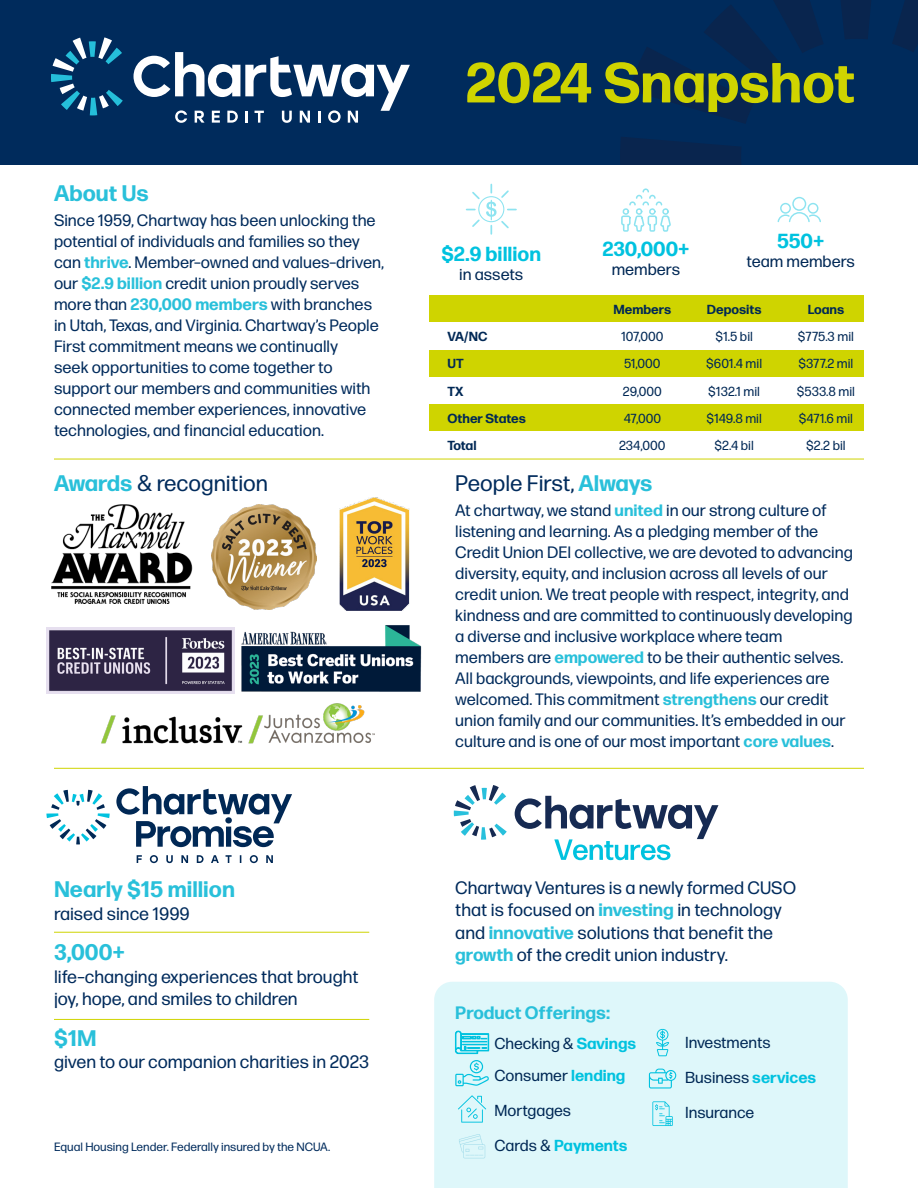
<style>
.page{position:relative;width:918px;height:1188px;background:#fff}
.page>*{position:absolute;margin:0;border:0;box-sizing:border-box;transform-origin:0 0}
.t1{font:700 56.25px "Forma DJR Micro";color:#cfd400}
.t2{font:22.5px "Forma DJR Micro";color:#002b5c}
.t3{font:700 22.5px "Forma DJR Micro";color:#29c0da}
.t4{font:700 20.4px "Forma DJR Micro";color:#00c2df}
.t5{font:18px/22.5px "Forma DJR Micro";color:#002b5c}
.t6{font:700 18px "Forma DJR Micro";color:#29c0da}
.t7{font:16.5px/21px "Forma DJR Micro";color:#002b5c}
.t8{font:16.35px "Forma DJR Micro";color:#002855}
.t9{font:15.9px/31.8px "Forma DJR Micro";color:#002855}
.t10{font:700 15.9px "Forma DJR Micro";color:#00c2df}
.t11{font:13.05px "Forma DJR Micro";color:#002855}
.t12{font:700 13.05px "Forma DJR Micro";color:#002855}
.t13{font:12px "Forma DJR Micro";color:#002b5c}
.s1{font-weight:700;color:#29c0da}
.s2{font-weight:700;color:#00c2df}
.s3{font-weight:400;color:#002855}
</style>
<div class="page">
<img style="left:101px;top:703px;width:273px;height:41px">
<div style="left:434px;top:982px;width:414px;height:206px;background:#def7fa"></div>
<div style="left:0;top:0;width:918px;height:164px;background:#002b5c"></div>
<svg style="left:620px;top:137px;width:121px;height:27px"></svg>
<svg style="left:892px;top:0;width:26px;height:52px"></svg>
<svg style="left:630px;top:0;width:193px;height:123px"></svg>
<svg style="left:841px;top:0;width:30px;height:39px"></svg>
<svg style="left:51px;top:37px;width:72px;height:78px"></svg>
<svg style="left:134px;top:52px;width:276px;height:71px"></svg>
<div style="left:430px;top:350px;width:434px;height:27px;background:#cfd400"></div>
<div style="left:430px;top:295px;width:434px;height:27px;background:#cfd400"></div>
<div style="left:430px;top:404px;width:434px;height:28px;background:#cfd400"></div>
<svg style="left:621px;top:188px;width:50px;height:44px"></svg>
<svg style="left:778px;top:197px;width:43px;height:25px"></svg>
<svg style="left:467px;top:185px;width:49px;height:49px"></svg>
<hr style="left:54px;top:459px;width:810px;height:1px;background:#cfd400">
<hr style="left:54px;top:768px;width:810px;height:1px;background:#cfd400">
<img style="left:51px;top:505px;width:142px;height:98px">
<img style="left:46px;top:628px;width:188px;height:66px">
<hr style="left:54px;top:932px;width:315px;height:1px;background:#cfd400">
<hr style="left:54px;top:1019px;width:315px;height:1px;background:#cfd400">
<svg style="left:46px;top:790px;width:64px;height:55px"></svg>
<svg style="left:137px;top:855px;width:136px;height:8px"></svg>
<svg style="left:116px;top:786px;width:176px;height:61px"></svg>
<svg style="left:454px;top:785px;width:53px;height:55px"></svg>
<svg style="left:515px;top:796px;width:203px;height:64px"></svg>
<svg style="left:455px;top:1031px;width:34px;height:23px"></svg>
<svg style="left:455px;top:1060px;width:34px;height:26px"></svg>
<svg style="left:458px;top:1095px;width:28px;height:28px"></svg>
<svg style="left:459px;top:1134px;width:26px;height:24px"></svg>
<svg style="left:656px;top:1027px;width:13px;height:29px"></svg>
<svg style="left:652px;top:1101px;width:21px;height:25px"></svg>
<svg style="left:649px;top:1069px;width:27px;height:20px"></svg>
<img style="left:339px;top:497px;width:70px;height:114px">
<img style="left:241px;top:625px;width:181px;height:67px">
<img style="left:212px;top:504px;width:104px;height:105px">
<p class="t3" style="left:54px;top:178px;width:96px">About Us</p>
<p class="t7" style="left:54px;top:209px;width:332px">Since 1959, Chartway has been unlocking the potential of individuals and families so they can <span class="s1">thrive</span>. Member–owned and values–driven, our <span class="s1">$2.9 billion</span> credit union proudly serves more than <span class="s1">230,000 members</span> with branches in Utah, Texas, and Virginia. Chartway’s People First commitment means we continually<br>seek opportunities to come together to support our members and communities with connected member experiences, innovative technologies, and financial education.</p>
<p class="t2" style="left:54px;top:469px;width:216px"><span class="s1">Awards</span> &amp; recognition</p>
<p class="t3" style="left:54px;top:875px;width:182px">Nearly $15 million</p>
<p class="t5" style="left:54px;top:902px;width:137px">raised since 1999</p>
<p class="t3" style="left:54px;top:938px;width:73px">3,000+</p>
<p class="t5" style="left:54px;top:965px;width:306px">life–changing experiences that brought joy, hope, and smiles to children</p>
<p class="t3" style="left:54px;top:1023px;width:44px">$1M</p>
<p class="t5" style="left:54px;top:1050px;width:317px">given to our companion charities in 2023</p>
<p class="t13" style="left:54px;top:1139px;width:278px">Equal Housing Lender. Federally insured by the NCUA.</p>
<p class="t1" style="left:465px;top:46px;width:391px">2024 Snapshot</p>
<p class="t4" style="left:777px;top:228px;width:49px">550+</p>
<p class="t4" style="left:602px;top:236px;width:89px">230,000+</p>
<p class="t8" style="left:612px;top:260px;width:70px">members</p>
<p class="t4" style="left:441px;top:241px;width:101px">$2.9 billion</p>
<p class="t8" style="left:747px;top:251px;width:110px">team members</p>
<p class="t8" style="left:459px;top:264px;width:65px">in assets</p>
<p class="t12" style="left:613px;top:301px;width:59px">Members</p>
<p class="t12" style="left:707px;top:301px;width:56px">Deposits</p>
<p class="t12" style="left:808px;top:301px;width:38px">Loans</p>
<p class="t12" style="left:448px;top:328px;width:42px">VA/NC</p>
<p class="t11" style="left:621px;top:328px;width:44px">107,000</p>
<p class="t11" style="left:715px;top:328px;width:39px">$1.5 bil</p>
<p class="t11" style="left:798px;top:328px;width:58px">$775.3 mil</p>
<p class="t12" style="left:448px;top:355px;width:18px">UT</p>
<p class="t11" style="left:624px;top:356px;width:38px">51,000</p>
<p class="t11" style="left:706px;top:356px;width:57px">$601.4 mil</p>
<p class="t11" style="left:799px;top:356px;width:56px">$377.2 mil</p>
<p class="t12" style="left:448px;top:383px;width:17px">TX</p>
<p class="t11" style="left:623px;top:383px;width:41px">29,000</p>
<p class="t11" style="left:708px;top:383px;width:53px">$132.1 mil</p>
<p class="t11" style="left:797px;top:383px;width:60px">$533.8 mil</p>
<p class="t12" style="left:448px;top:410px;width:80px">Other States</p>
<p class="t11" style="left:624px;top:410px;width:39px">47,000</p>
<p class="t11" style="left:707px;top:410px;width:57px">$149.8 mil</p>
<p class="t11" style="left:799px;top:410px;width:56px">$471.6 mil</p>
<p class="t12" style="left:448px;top:437px;width:31px">Total</p>
<p class="t11" style="left:619px;top:437px;width:48px">234,000</p>
<p class="t11" style="left:715px;top:437px;width:41px">$2.4 bil</p>
<p class="t11" style="left:806px;top:437px;width:41px">$2.2 bil</p>
<p class="t2" style="left:455px;top:469px;width:199px">People First, <span class="s1">Always</span></p>
<p class="t7" style="left:455px;top:499px;width:399px">At chartway, we stand <span class="s1">united</span> in our strong culture of listening and learning. As a pledging member of the Credit Union DEI collective, we are devoted to advancing diversity, equity, and inclusion across all levels of our credit union. We treat people with respect, integrity, and kindness and are committed to continuously developing a diverse and inclusive workplace where team members are <span class="s1">empowered</span> to be their authentic selves.<br>All backgrounds, viewpoints, and life experiences are welcomed. This commitment <span class="s1">strengthens</span> our credit union family and our communities. It’s embedded in our culture and is one of our most important <span class="s1">core values</span>.</p>
<p class="t5" style="left:455px;top:876px;width:342px">Chartway Ventures is a newly formed CUSO that is focused on <span class="s1">investing</span> in technology and <span class="s1">innovative</span> solutions that benefit the <span class="s1">growth</span> of the credit union industry.</p>
<p class="t6" style="left:455px;top:1001px;width:156px">Product Offerings:</p>
<p class="t9" style="left:494px;top:1027px;width:143px">Checking &amp; <span class="s2">Savings<br></span>Consumer <span class="s2">lending</span></p>
<p class="t9" style="left:494px;top:1094px;width:78px">Mortgages</p>
<p class="t10" style="left:494px;top:1135px;width:135px"><span class="s3">Cards &amp;</span> Payments</p>
<p class="t9" style="left:685px;top:1027px;width:87px">Investments</p>
<p class="t9" style="left:685px;top:1061px;width:133px">Business <span class="s2">services</span></p>
<p class="t9" style="left:685px;top:1096px;width:71px">Insurance</p>
</div>
